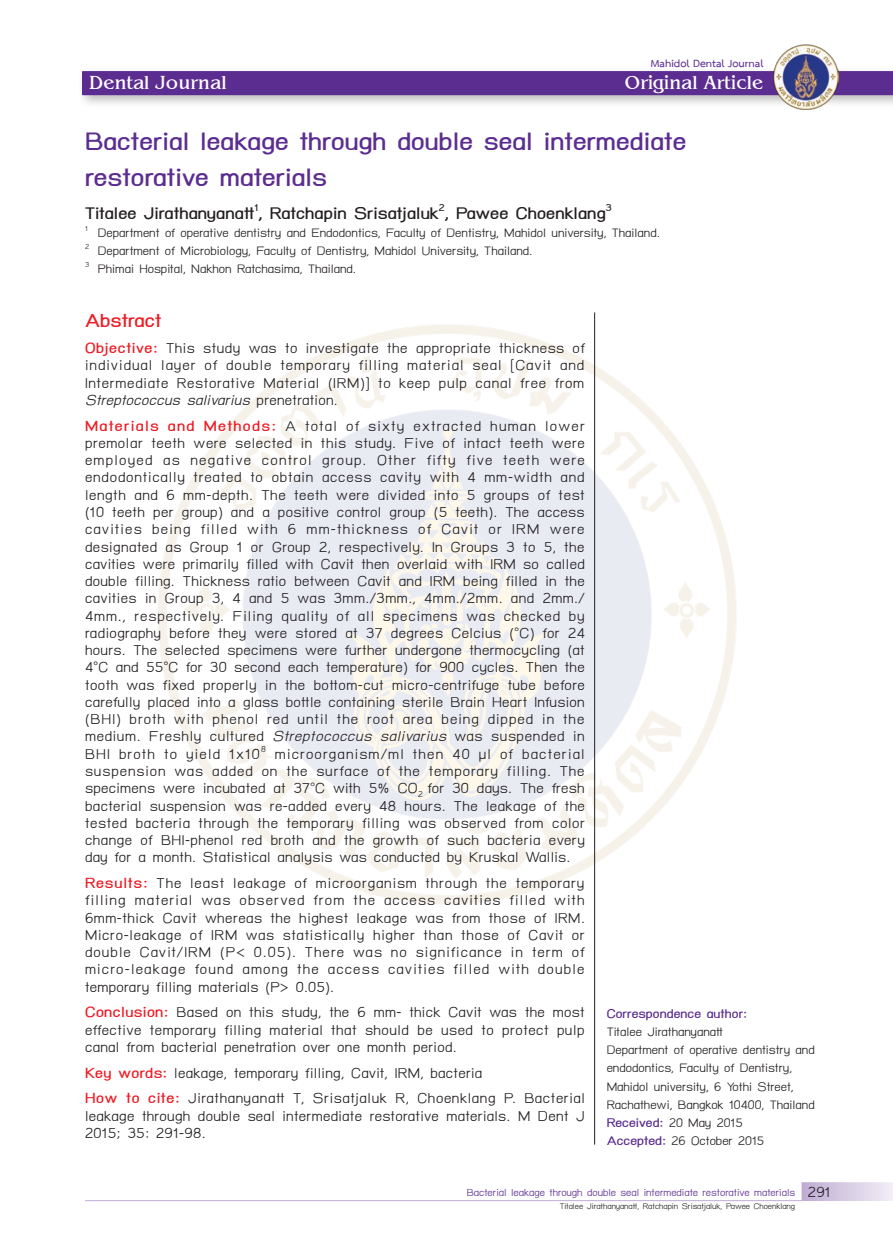
<style>
.page{position:relative;width:893px;height:1251px;background:#fff}
.page>*{position:absolute;margin:0;border:0;box-sizing:border-box;transform-origin:0 0}
.t1{font:700 36px/36px "TH Baijam";color:#5c2d91}
.t2{font:27px "DSE Mai Thai";color:#fff}
.t3{font:700 27px "TH Baijam";color:#ed1c24}
.t4{font:700 24px "TH Baijam";color:#231f20}
.t5{font:21px/17.2px "TH Baijam";letter-spacing:.015em;color:#231f20;text-align:justify}
.t6{font:18px/18px "TH Baijam";color:#231f20}
.t7{font:700 18px "TH Baijam";color:#5c2d91}
.t8{font:15px "TH Baijam";color:#5c2d91}
.t9{font:700 15px "TH Sarabun PSK";color:#5c2d91}
.t10{font:12px "TH Baijam";color:#231f20}
.s1{font-weight:700;color:#ed1c24}
.s2{font-style:italic}
.s3{font-weight:700;color:#5c2d91}
.s4{font-size:21px;color:#231f20}
</style>
<div class="page">
<img style="left:158px;top:321px;width:578px;height:586px">
<svg style="left:801px;top:1182px;width:92px;height:18px;background:#d8cde4"></svg>
<hr style="left:85px;top:1199px;width:716px;height:1px;background:#5c2d91">
<hr style="left:594px;top:312px;width:1px;height:832px;background:#231f20">
<div style="left:77px;top:66px;width:816px;height:54px;background:#231f20;opacity:.3"></div>
<div style="left:82px;top:71px;width:811px;height:24px;background:#5c2d91"></div>
<img style="left:773px;top:44px;width:65px;height:65px">
<p class="t9" style="left:651px;top:54px;width:114px">Mahidol Dental Journal</p>
<p class="t2" style="left:89px;top:66px;width:139px">Dental Journal</p>
<p class="t2" style="left:625px;top:66px;width:140px">Original Article</p>
<h1 class="t1" style="left:85px;top:123px;width:603px">Bacterial leakage through double seal intermediate restorative materials</h1>
<p class="t4" style="left:85px;top:199px;width:528px">Titalee Jirathanyanatt<sup>1</sup>, Ratchapin Srisatjaluk<sup>2</sup>, Pawee Choenklang<sup>3</sup></p>
<p class="t6" style="left:85px;top:223px;width:576px"><sup>1</sup> Department of operative dentistry and Endodontics, Faculty of Dentistry, Mahidol university, Thailand.<br><sup>2</sup> Department of Microbiology, Faculty of Dentistry, Mahidol University, Thailand.<br><sup>3</sup> Phimai Hospital, Nakhon Ratchasima, Thailand.</p>
<p class="t3" style="left:85px;top:306px;width:78px">Abstract</p>
<p class="t5" style="left:85px;top:339px;width:501px"><span class="s1">Objective:</span> This study was to investigate the appropriate thickness of individual layer of double temporary filling material seal [Cavit and Intermediate Restorative Material (IRM)] to keep pulp canal free from <span class="s2">Streptococcus salivarius</span> prenetration.</p>
<p class="t5" style="left:85px;top:417px;width:502px"><span class="s1">Materials and Methods:</span> A total of sixty extracted human lower premolar teeth were selected in this study. Five of intact teeth were employed as negative control group. Other fifty five teeth were endodontically treated to obtain access cavity with 4 mm-width and length and 6 mm-depth. The teeth were divided into 5 groups of test (10 teeth per group) and a positive control group (5 teeth). The access cavities being filled with 6 mm-thickness of Cavit or IRM were designated as Group 1 or Group 2, respectively. In Groups 3 to 5, the cavities were primarily filled with Cavit then overlaid with IRM so called double filling. Thickness ratio between Cavit and IRM being filled in the cavities in Group 3, 4 and 5 was 3mm./3mm., 4mm./2mm. and 2mm./ 4mm., respectively. Filing quality of all specimens was checked by radiography before they were stored at 37 degrees Celcius (°C) for 24 hours. The selected specimens were further undergone thermocycling (at 4°C and 55°C for 30 second each temperature) for 900 cycles. Then the tooth was fixed properly in the bottom-cut micro-centrifuge tube before carefully placed into a glass bottle containing sterile Brain Heart Infusion (BHI) broth with phenol red until the root area being dipped in the medium. Freshly cultured <span class="s2">Streptococcus salivarius</span> was suspended in BHI broth to yield 1x10<sup>8</sup> microorganism/ml then 40 µl of bacterial suspension was added on the surface of the temporary filling. The specimens were incubated at 37°C with 5% CO<sub>2</sub> for 30 days. The fresh bacterial suspension was re-added every 48 hours. The leakage of the tested bacteria through the temporary filling was observed from color change of BHI-phenol red broth and the growth of such bacteria every day for a month. Statistical analysis was conducted by Kruskal Wallis.</p>
<p class="t5" style="left:85px;top:874px;width:501px"><span class="s1">Results:</span> The least leakage of microorganism through the temporary filling material was observed from the access cavities filled with 6mm-thick Cavit whereas the highest leakage was from those of IRM.<br>Micro-leakage of IRM was statistically higher than those of Cavit or double Cavit/IRM (P&lt; 0.05). There was no significance in term of micro-leakage found among the access cavities filled with double temporary filling materials (P&gt; 0.05).</p>
<p class="t5" style="left:85px;top:1003px;width:501px"><span class="s1">Conclusion:</span> Based on this study, the 6 mm- thick Cavit was the most effective temporary filling material that should be used to protect pulp canal from bacterial penetration over one month period.</p>
<p class="t5" style="left:85px;top:1059px;width:501px;line-height:25.8px"><span class="s1">Key words:</span> leakage, temporary filling, Cavit, IRM, bacteria<br><span class="s1">How to cite:</span> Jirathanyanatt T, Srisatjaluk R, Choenklang P. Bacterial</p>
<p class="t5" style="left:85px;top:1106px;width:501px">leakage through double seal intermediate restorative materials. M Dent J<br>2015; 35: 291-98.</p>
<p class="t7" style="left:607px;top:1003px;width:142px">Correspondence author:</p>
<p class="t6" style="left:607px;top:1022px;width:210px">Titalee Jirathanyanatt<br>Department of operative dentistry and endodontics, Faculty of Dentistry,<br>Mahidol university, 6 Yothi Street,<br>Rachathewi, Bangkok 10400, Thailand<br><span class="s3">Received:</span> 20 May 2015<br><span class="s3">Accepted:</span> 26 October 2015</p>
<p class="t8" style="left:467px;top:1183px;width:365px">Bacterial leakage through double seal intermediate restorative materials <span class="s4">291</span></p>
<p class="t10" style="left:560px;top:1199px;width:237px">Titalee Jirathanyanatt, Ratchapin Srisatjaluk, Pawee Choenklang</p>
</div>
